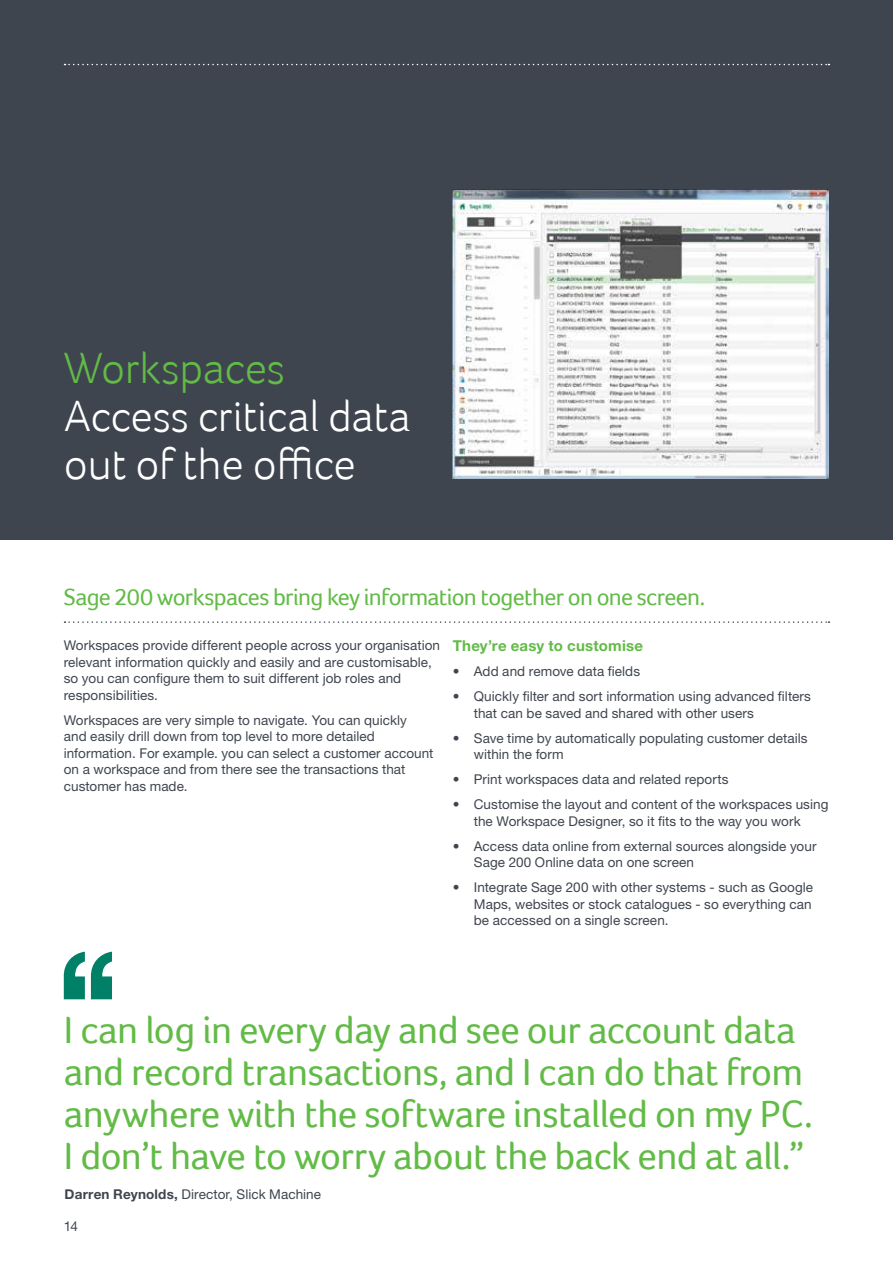
<style>
.page{position:relative;width:893px;height:1263px;background:#fff}
.page>*{position:absolute;margin:0;border:0;box-sizing:border-box;transform-origin:0 0}
.t1{font:300 45px/48px "Foco";letter-spacing:-.005em;color:#fff}
.t2{font:300 45px "Foco";letter-spacing:-.005em;color:#62bb46}
.t3{font:39px/42px "Foco";letter-spacing:-.015em;color:#62bb46}
.t4{font:24px "Foco";letter-spacing:-.03em;color:#62bb46}
.t5{font:700 15px "Helvetica Neue";letter-spacing:.015em;color:#62bb46}
.t6{font:13.5px/16.5px "Helvetica Neue";letter-spacing:.005em;color:#3f454f}
.s1{font-weight:700}
</style>
<div class="page">
<div style="left:0;top:0;width:893px;height:539px;background:#3f454f"></div>
<svg style="left:65px;top:64px;width:764px;height:1px"></svg>
<svg style="left:65px;top:621px;width:764px;height:2px"></svg>
<svg style="left:63px;top:952px;width:49px;height:47px"></svg>
<img style="left:453px;top:190px;width:375px;height:289px">
<h1 class="t2" style="left:64px;top:342px;width:223px">Workspaces</h1>
<h1 class="t1" style="left:64px;top:391px;width:348px">Access critical data out of the office</h1>
<h3 class="t4" style="left:64px;top:583px;width:643px">Sage 200 workspaces bring key information together on one screen.</h3>
<p class="t6" style="left:64px;top:637px;width:378px">Workspaces provide different people across your organisation relevant information quickly and easily and are customisable, so you can configure them to suit different job roles and responsibilities.</p>
<p class="t6" style="left:64px;top:711px;width:371px">Workspaces are very simple to navigate. You can quickly<br>and easily drill down from top level to more detailed information. For example. you can select a customer account on a workspace and from there see the transactions that customer has made.</p>
<p class="t5" style="left:453px;top:636px;width:192px">They’re easy to customise</p>
<p class="t6" style="left:453px;top:663px;width:189px">• Add and remove data fields</p>
<p class="t6" style="left:474px;top:688px;width:339px;text-indent:-21px">• Quickly filter and sort information using advanced filters that can be saved and shared with other users</p>
<p class="t6" style="left:474px;top:729px;width:335px;text-indent:-21px">• Save time by automatically populating customer details within the form</p>
<p class="t6" style="left:453px;top:771px;width:277px">• Print workspaces data and related reports</p>
<p class="t6" style="left:453px;top:796px;width:377px;text-align:center">• Customise the layout and content of the workspaces using the Workspace Designer, so it fits to the way you work</p>
<p class="t6" style="left:474px;top:837px;width:344px;text-indent:-21px">• Access data online from external sources alongside your<br>Sage 200 Online data on one screen</p>
<p class="t6" style="left:474px;top:879px;width:341px;text-align:justify;text-indent:-21px">• Integrate Sage 200 with other systems - such as Google Maps, websites or stock catalogues - so everything can be accessed on a single screen.</p>
<h2 class="t3" style="left:64px;top:1009px;width:751px">I can log in every day and see our account data and record transactions, and I can do that from anywhere with the software installed on my PC.<br>I don’t have to worry about the back end at all.”</h2>
<p class="t6" style="left:65px;top:1186px;width:258px"><span class="s1">Darren Reynolds,</span> Director, Slick Machine</p>
<p class="t6" style="left:64px;top:1218px;width:16px">14</p>
</div>
